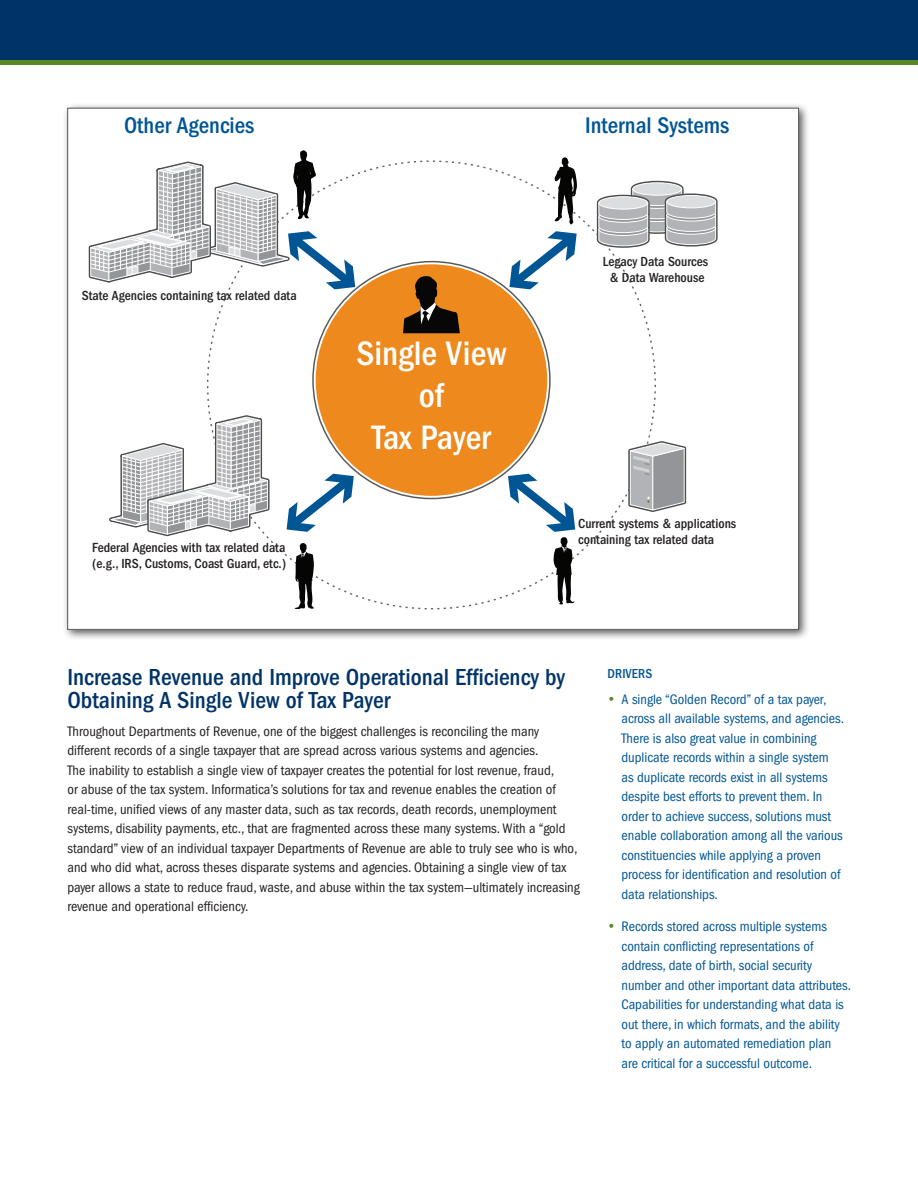
<style>
.page{position:relative;width:918px;height:1188px;background:#fff}
.page>*{position:absolute;margin:0;border:0;box-sizing:border-box;transform-origin:0 0}
.t1{font:500 condensed 35.1px/42.2px "ITC Franklin Gothic Std";color:#fff;text-align:center}
.t2{font:500 condensed 24px/22.5px "ITC Franklin Gothic Std";color:#003367}
.t3{font:500 condensed 23.4px "ITC Franklin Gothic Std";color:#005594}
.t4{font:condensed 14.25px/19.5px "ITC Franklin Gothic Std";color:#231f20}
.t5{font:condensed 14.25px/19.5px "ITC Franklin Gothic Std";color:#005594}
.t6{font:500 condensed 13.65px/16.4px "ITC Franklin Gothic Std";color:#231f20}
.t7{font:500 condensed 13.5px "ITC Franklin Gothic Std";color:#005594}
.s1{font-family:"Futura BT";font-stretch:normal;font-size:13.5px;color:#5c8727}
</style>
<div class="page">
<div style="left:0;top:0;width:918px;height:62px;background:#003367"></div>
<hr style="left:0;top:61px;width:918px;height:4px;background:#5c8727">
<div style="left:62px;top:103px;width:747px;height:537px;background:#231f20;opacity:.75"></div>
<div style="left:68px;top:108px;width:731px;height:521px;background:#fff"></div>
<svg style="left:597px;top:181px;width:121px;height:67px"></svg>
<div style="left:667px;top:195px;width:49px;height:13px;background:#dcdddf;border-radius:50%"></div>
<div style="left:666px;top:195px;width:50px;height:13px;border:1px solid #fff;border-radius:50%"></div>
<svg style="left:109px;top:413px;width:161px;height:126px"></svg>
<svg style="left:626px;top:441px;width:60px;height:71px"></svg>
<svg style="left:294px;top:543px;width:20px;height:66px"></svg>
<svg style="left:554px;top:157px;width:23px;height:68px"></svg>
<svg style="left:509px;top:231px;width:68px;height:58px"></svg>
<div style="left:315px;top:263px;width:233px;height:234px;background:#ed891d;border-radius:50%"></div>
<svg style="left:403px;top:276px;width:57px;height:57px"></svg>
<svg style="left:88px;top:150px;width:267px;height:139px"></svg>
<svg style="left:508px;top:474px;width:67px;height:130px"></svg>
<svg style="left:287px;top:474px;width:67px;height:58px"></svg>
<h3 class="t3" style="left:124px;top:112px;width:132px">Other Agencies</h3>
<h3 class="t3" style="left:585px;top:112px;width:146px">Internal Systems</h3>
<p class="t6" style="left:82px;top:287px;width:216px">State Agencies containing tax related data</p>
<p class="t6" style="left:92px;top:539px;width:196px">Federal Agencies with tax related data (e.g., IRS, Customs, Coast Guard, etc.)</p>
<h1 class="t1" style="left:356px;top:333px;width:151px">Single View of<br>Tax Payer</h1>
<p class="t6" style="left:603px;top:253px;width:107px;text-align:center">Legacy Data Sources &amp; Data Warehouse</p>
<p class="t6" style="left:578px;top:515px;width:160px">Current systems &amp; applications containing tax related data</p>
<h2 class="t2" style="left:68px;top:666px;width:499px">Increase Revenue and Improve Operational Efficiency by<br>Obtaining A Single View of Tax Payer</h2>
<p class="t4" style="left:68px;top:722px;width:514px">Throughout Departments of Revenue, one of the biggest challenges is reconciling the many different records of a single taxpayer that are spread across various systems and agencies.<br>The inability to establish a single view of taxpayer creates the potential for lost revenue, fraud,<br>or abuse of the tax system. Informatica’s solutions for tax and revenue enables the creation of real-time, unified views of any master data, such as tax records, death records, unemployment systems, disability payments, etc., that are fragmented across these many systems. With a “gold standard” view of an individual taxpayer Departments of Revenue are able to truly see who is who, and who did what, across theses disparate systems and agencies. Obtaining a single view of tax payer allows a state to reduce fraud, waste, and abuse within the tax system—ultimately increasing revenue and operational efficiency.</p>
<p class="t7" style="left:608px;top:666px;width:39px">Drivers</p>
<p class="t5" style="left:622px;top:689px;width:224px;text-indent:-14px"><span class="s1">•</span> A single “Golden Record” of a tax payer, across all available systems, and agencies.<br>There is also great value in combining duplicate records within a single system as duplicate records exist in all systems despite best efforts to prevent them. In order to achieve success, solutions must enable collaboration among all the various constituencies while applying a proven process for identification and resolution of data relationships.</p>
<p class="t5" style="left:622px;top:917px;width:231px;text-indent:-14px"><span class="s1">•</span> Records stored across multiple systems contain conflicting representations of address, date of birth, social security number and other important data attributes.<br>Capabilities for understanding what data is out there, in which formats, and the ability to apply an automated remediation plan are critical for a successful outcome.</p>
</div>
